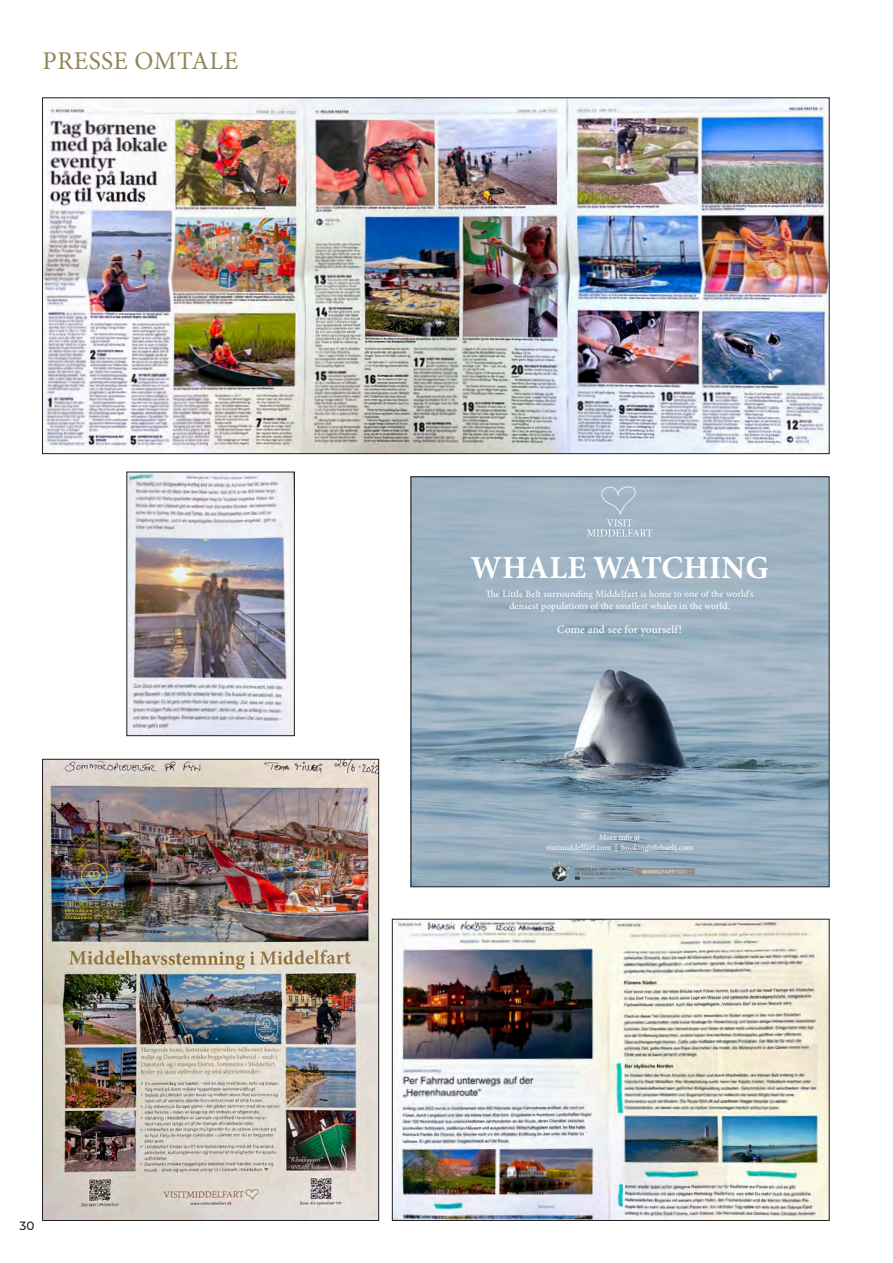
<style>
.page{position:relative;width:893px;height:1263px;background:#fff}
.page>*{position:absolute;margin:0;border:0;box-sizing:border-box;transform-origin:0 0}
.t1{font:700 32.1px "Minion Pro";letter-spacing:.01em;color:#fff}
.t2{font:25.5px "Minion Pro";letter-spacing:.02em;color:#91865b}
.t3{font:500 12px "Montserrat";color:#231f20}
.t4{font:500 11.25px "Minion Pro";letter-spacing:.005em;color:#fff}
.t5{font:500 9.6px/12px "Minion Pro";letter-spacing:.01em;color:#fff;text-align:center}
.t6{font:500 8.1px/9.6px "Minion Pro";letter-spacing:.01em;color:#fff;text-align:center}
</style>
<div class="page">
<img style="left:128px;top:474px;width:165px;height:260px">
<div style="left:126px;top:472px;width:169px;height:264px;border:1px solid #231f20"></div>
<img style="left:44px;top:99px;width:784px;height:353px">
<img style="left:413px;top:478px;width:415px;height:407px">
<svg style="left:587px;top:486px;width:65px;height:50px;background:#a9bbc8"></svg>
<img style="left:545px;top:859px;width:149px;height:25px">
<img style="left:44px;top:761px;width:333px;height:458px">
<div style="left:42px;top:759px;width:337px;height:462px;border:1px solid #231f20"></div>
<img style="left:394px;top:921px;width:434px;height:298px">
<div style="left:392px;top:919px;width:438px;height:302px;border:1px solid #231f20"></div>
<p class="t2" style="left:43px;top:44px;width:197px">PRESSE OMTALE</p>
<p class="t3" style="left:20px;top:1217px;width:16px">30</p>
<p class="t1" style="left:470px;top:545px;width:300px">WHALE WATCHING</p>
<p class="t5" style="left:485px;top:588px;width:270px">The Little Belt surrounding Middelfart is home to one of the world’s densest populations of the smallest whales in the world.</p>
<p class="t4" style="left:557px;top:622px;width:126px">Come and see for yourself!</p>
<p class="t6" style="left:546px;top:833px;width:149px">More info at<br>visitmiddelfart.com | bookinglillebaelt.com</p>
</div>
